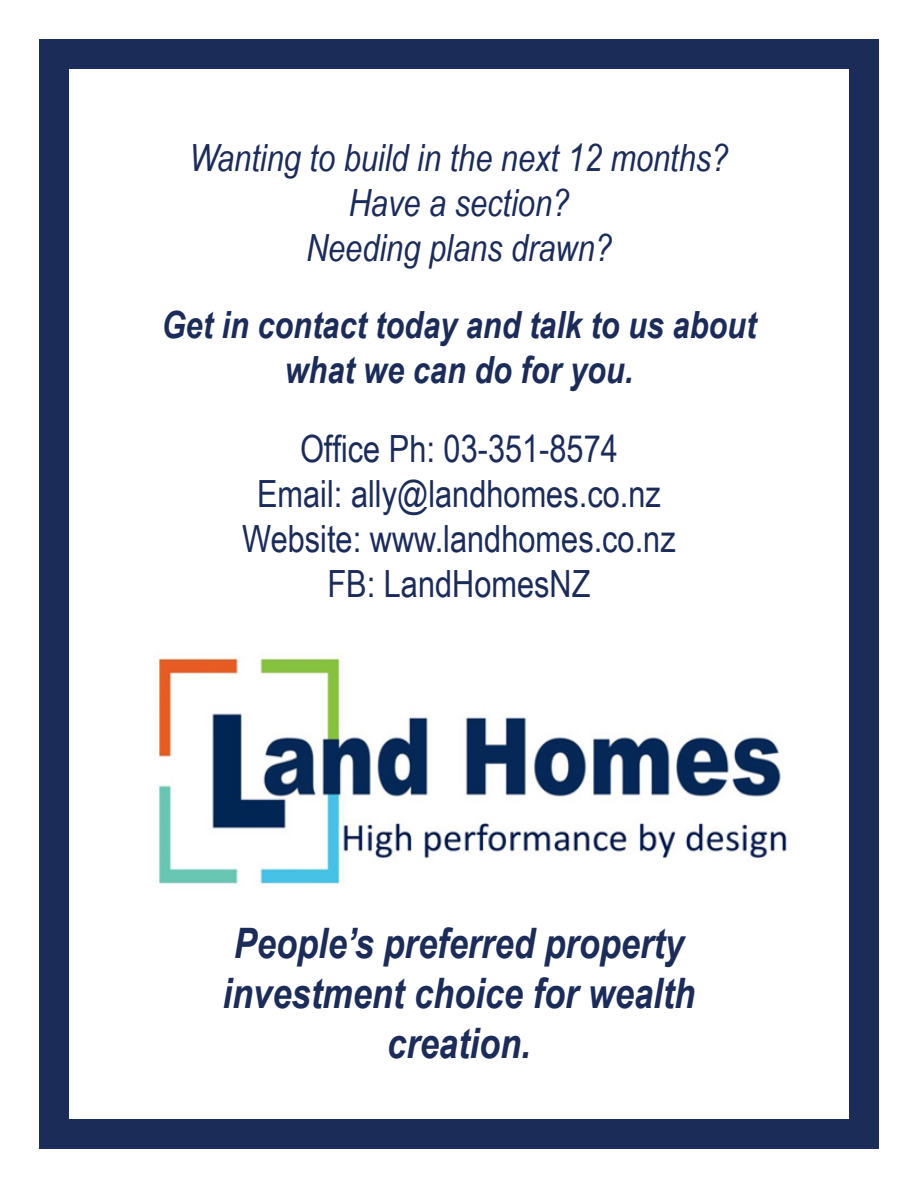
<style>
.page{position:relative;width:918px;height:1188px;background:#fff}
.page>*{position:absolute;margin:0;border:0;box-sizing:border-box;transform-origin:0 0}
.Paragraph_Style_2{font:italic 700 42px/50.4px "Arial Narrow";color:#1c2c59;text-align:center}
.Paragraph_Style_2-2{font:37.5px/45px "Arial Narrow";color:#1c2c59;text-align:center}
.Paragraph_Style_2-3{font:italic 37.5px/45px "Arial Narrow";color:#1c2c59;text-align:center}
.Paragraph_Style_2-4{font:italic 700 37.5px/45px "Arial Narrow";color:#1c2c59;text-align:center}
</style>
<div class="page">
<div style="left:54px;top:39px;width:810px;height:30px;background:#1c2c59"></div>
<div style="left:54px;top:1119px;width:810px;height:30px;background:#1c2c59"></div>
<div style="left:39px;top:39px;width:30px;height:1110px;background:#1c2c59"></div>
<div style="left:849px;top:39px;width:30px;height:1110px;background:#1c2c59"></div>
<img style="left:158px;top:658px;width:629px;height:226px">
<p class="Paragraph_Style_2-3" style="left:190px;top:135px;width:540px">Wanting to build in the next 12 months?<br>Have a section?<br>Needing plans drawn?</p>
<p class="Paragraph_Style_2-4" style="left:162px;top:300px;width:596px">Get in contact today and talk to us about what we can do for you.</p>
<p class="Paragraph_Style_2-2" style="left:257px;top:424px;width:405px">Office Ph: 03-351-8574<br>Email: ally@landhomes.co.nz</p>
<p class="Paragraph_Style_2-2" style="left:242px;top:514px;width:435px">Website: www.landhomes.co.nz<br>FB: LandHomesNZ</p>
<p class="Paragraph_Style_2" style="left:223px;top:916px;width:474px">People’s preferred property investment choice for wealth creation.</p>
</div>
